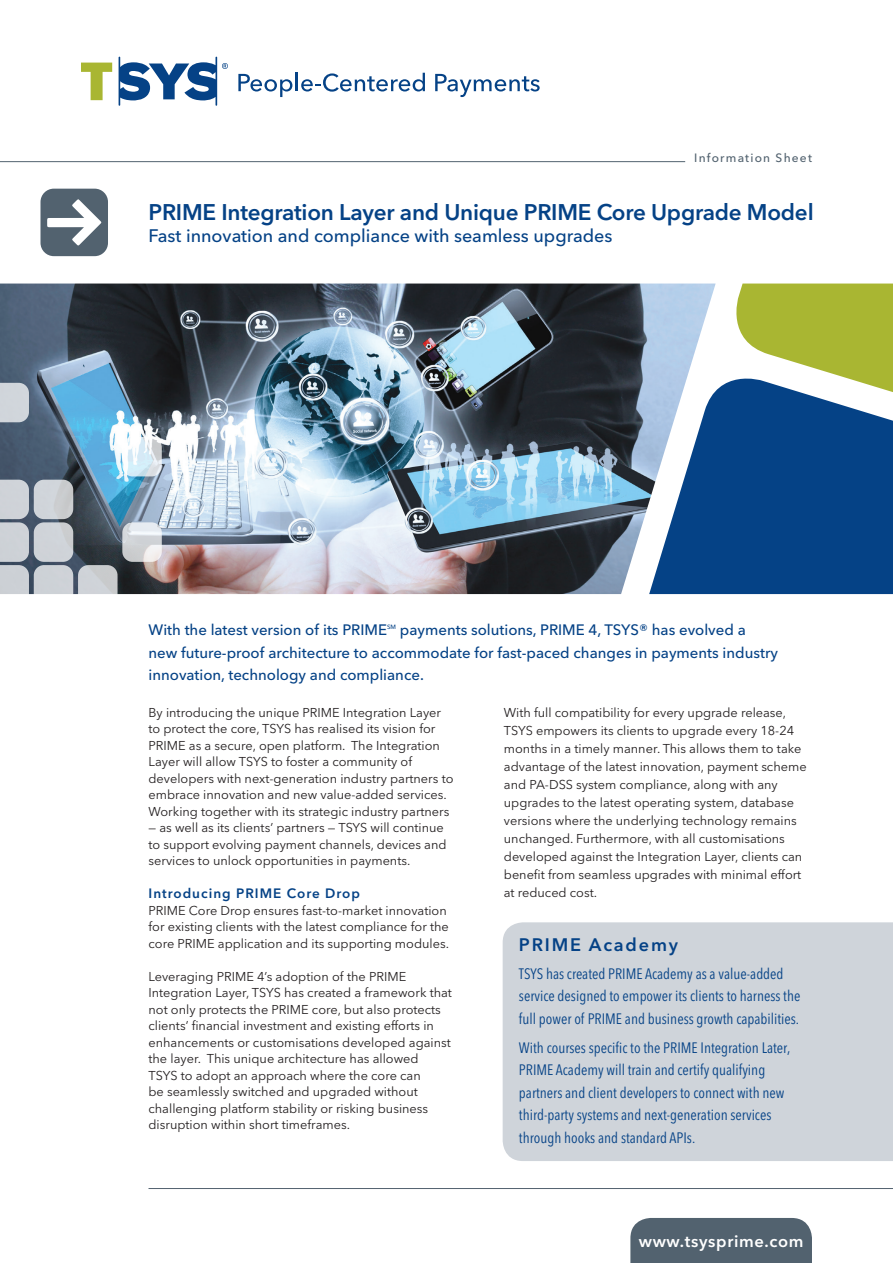
<style>
.page{position:relative;width:893px;height:1263px;background:#fff}
.page>*{position:absolute;margin:0;border:0;box-sizing:border-box;transform-origin:0 0}
.t1{font:600 22.5px "Avenir Next LT Pro";letter-spacing:-.01em;color:#054286}
.t2{font:500 18px "Avenir Next LT Pro";color:#054286}
.Body_Copy{font:600 18px "Avenir Next LT Pro";letter-spacing:.1em;color:#054286}
.t3{font:600 16.5px "Avenir Next LT Pro";letter-spacing:.04em;color:#fff}
.Body_Copy-2{font:condensed 15px/22.5px "Avenir Next LT Pro";color:#054286}
.Cover_Product_Descri{font:500 15px/22.5px "Avenir Next LT Pro";color:#054286}
.Body_Copy-3{font:600 13.5px "Avenir Next LT Pro";letter-spacing:.075em;color:#054286}
.Body_Copy-4{font:12.75px/16.5px "Avenir Next LT Pro";color:#231f20}
.t4{font:500 12px "Avenir Next LT Pro";letter-spacing:.1em;color:#52626f}
.Cover_Product_Descri-2{font:500 6.15px "Avenir Next LT Pro";color:#054286}
</style>
<div class="page">
<img style="left:0;top:284px;width:716px;height:310px">
<svg style="left:649px;top:367px;width:244px;height:227px;background:#2d609a"></svg>
<svg style="left:725px;top:284px;width:168px;height:116px"></svg>
<svg style="left:238px;top:73px;width:187px;height:24px"></svg>
<svg style="left:435px;top:74px;width:105px;height:23px"></svg>
<svg style="left:81px;top:63px;width:31px;height:37px"></svg>
<svg style="left:119px;top:57px;width:109px;height:49px"></svg>
<hr style="left:148px;top:1188px;width:745px;height:1px;background:#52626f">
<svg style="left:41px;top:189px;width:67px;height:67px"></svg>
<svg style="left:122px;top:522px;width:40px;height:40px;background:#d9dbdf"></svg>
<svg style="left:0;top:480px;width:118px;height:115px;background:#8f9aa3"></svg>
<svg style="left:0;top:383px;width:29px;height:39px"></svg>
<div style="left:34px;top:480px;width:39px;height:39px;background:linear-gradient(to right,#d3d8df,#c8cacb);border-radius:10px"></div>
<svg style="left:122px;top:437px;width:40px;height:39px"></svg>
<div style="left:630px;top:1218px;width:182px;height:45px;background:#52626f"></div>
<hr style="left:0;top:161px;width:685px;height:1px;background:#52626f">
<div style="left:503px;top:922px;width:390px;height:239px;background:#cfd4da"></div>
<p class="t4" style="left:694px;top:150px;width:119px">Information Sheet</p>
<p class="t1" style="left:148px;top:199px;width:667px">PRIME Integration Layer and Unique PRIME Core Upgrade Model</p>
<p class="t2" style="left:148px;top:225px;width:465px">Fast innovation and compliance with seamless upgrades</p>
<p class="Cover_Product_Descri" style="left:148px;top:619px;width:240px">With the latest version of its PRIME</p>
<p class="Cover_Product_Descri-2" style="left:387px;top:623px;width:11px">SM</p>
<p class="Cover_Product_Descri" style="left:149px;top:619px;width:631px;text-indent:251px">payments solutions, PRIME 4, TSYS® has evolved a new future-proof architecture to accommodate for fast-paced changes in payments industry innovation, technology and compliance.</p>
<p class="Body_Copy-4" style="left:148px;top:704px;width:307px">By introducing the unique PRIME Integration Layer to protect the core, TSYS has realised its vision for PRIME as a secure, open platform. The Integration Layer will allow TSYS to foster a community of developers with next-generation industry partners to embrace innovation and new value-added services.<br>Working together with its strategic industry partners</p>
<p class="Body_Copy-4" style="left:148px;top:819px;width:300px">— as well as its clients’ partners — TSYS will continue to support evolving payment channels, devices and services to unlock opportunities in payments.</p>
<p class="Body_Copy-3" style="left:148px;top:885px;width:213px">Introducing PRIME Core Drop</p>
<p class="Body_Copy-4" style="left:148px;top:902px;width:302px">PRIME Core Drop ensures fast-to-market innovation for existing clients with the latest compliance for the core PRIME application and its supporting modules.</p>
<p class="Body_Copy-4" style="left:148px;top:968px;width:305px">Leveraging PRIME 4’s adoption of the PRIME Integration Layer, TSYS has created a framework that not only protects the PRIME core, but also protects clients’ financial investment and existing efforts in enhancements or customisations developed against the layer. This unique architecture has allowed<br>TSYS to adopt an approach where the core can<br>be seamlessly switched and upgraded without challenging platform stability or risking business disruption within short timeframes.</p>
<p class="Body_Copy-4" style="left:504px;top:703px;width:304px;line-height:18px">With full compatibility for every upgrade release, TSYS empowers its clients to upgrade every 18-24 months in a timely manner. This allows them to take advantage of the latest innovation, payment scheme and PA-DSS system compliance, along with any upgrades to the latest operating system, database versions where the underlying technology remains unchanged. Furthermore, with all customisations developed against the Integration Layer, clients can benefit from seamless upgrades with minimal effort at reduced cost.</p>
<p class="Body_Copy" style="left:519px;top:934px;width:161px">PRIME Academy</p>
<p class="Body_Copy-2" style="left:519px;top:962px;width:283px">TSYS has created PRIME Academy as a value-added service designed to empower its clients to harness the full power of PRIME and business growth capabilities.</p>
<p class="Body_Copy-2" style="left:519px;top:1036px;width:273px">With courses specific to the PRIME Integration Later, PRIME Academy will train and certify qualifying partners and client developers to connect with new third-party systems and next-generation services through hooks and standard APIs.</p>
<p class="t3" style="left:639px;top:1231px;width:166px">www.tsysprime.com</p>
</div>
